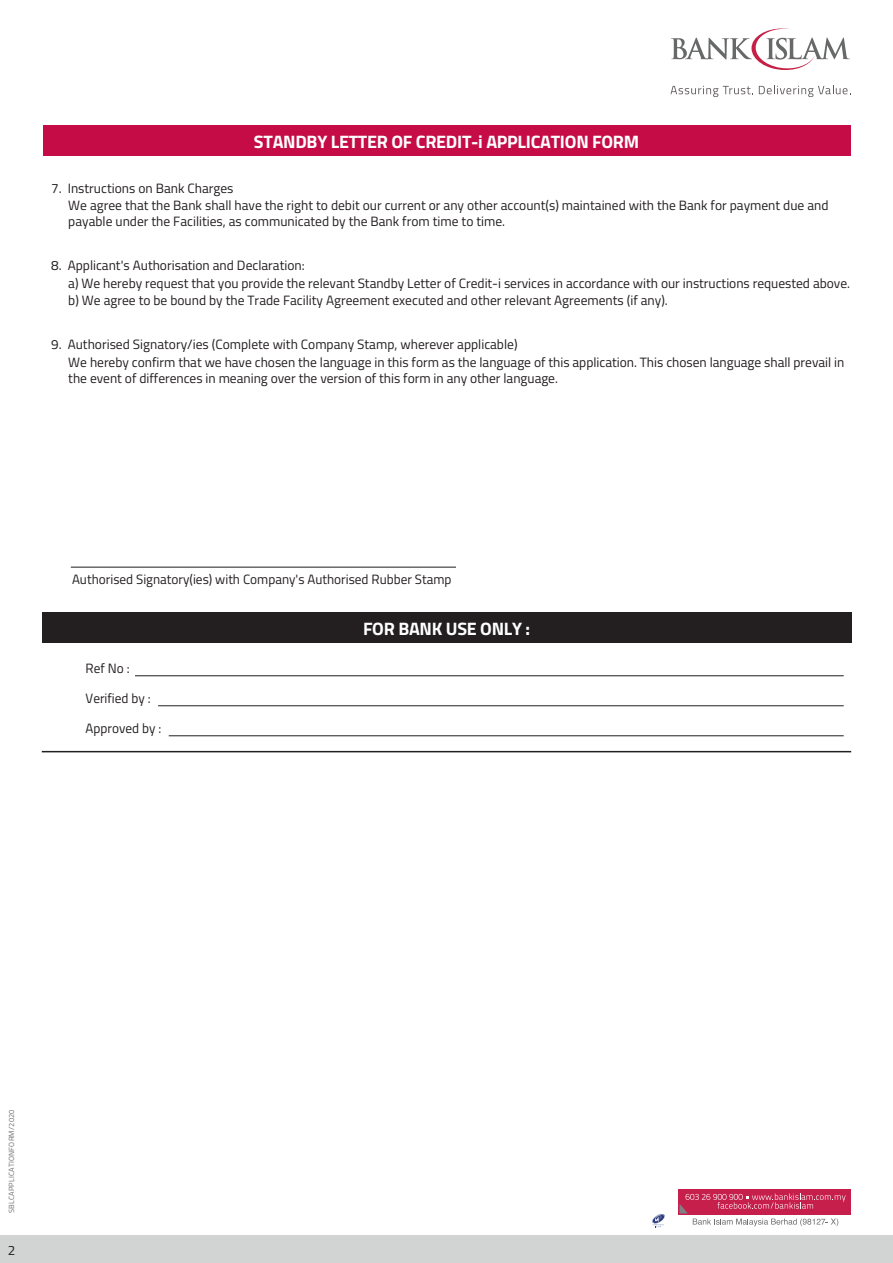
<style>
.page{position:relative;width:893px;height:1263px;background:#fff}
.page>*{position:absolute;margin:0;border:0;box-sizing:border-box;transform-origin:0 0}
.t1{font:700 18px "Titillium";letter-spacing:-.015em;color:#fff}
.t2{font:13.5px/16.6px "Titillium";color:#231f20}
.t3{font:7.5px "Titillium";letter-spacing:.025em;color:#6d6e71}
</style>
<div class="page">
<div style="left:0;top:1236px;width:893px;height:27px;background:#d2d3d3"></div>
<div style="left:678px;top:1189px;width:172px;height:26px;background:#c61f4c"></div>
<svg style="left:679px;top:1193px;width:167px;height:33px"></svg>
<svg style="left:652px;top:1214px;width:13px;height:13px"></svg>
<svg style="left:670px;top:86px;width:83px;height:11px"></svg>
<svg style="left:759px;top:86px;width:89px;height:11px"></svg>
<svg style="left:671px;top:28px;width:179px;height:42px"></svg>
<div style="left:43px;top:125px;width:807px;height:30px;background:#c60c46"></div>
<hr style="left:71px;top:567px;width:385px;height:1px;background:#231f20">
<hr style="left:42px;top:751px;width:809px;height:1px;background:#231f20">
<hr style="left:135px;top:675px;width:709px;height:1px;background:#231f20">
<hr style="left:158px;top:705px;width:686px;height:1px;background:#231f20">
<hr style="left:169px;top:735px;width:675px;height:1px;background:#231f20">
<div style="left:42px;top:612px;width:809px;height:30px;background:#231f20"></div>
<h1 class="t1" style="left:254px;top:128px;width:387px">STANDBY LETTER OF CREDIT-i APPLICATION FORM</h1>
<p class="t2" style="left:68px;top:179px;width:762px;text-indent:-17px">7. Instructions on Bank Charges<br>We agree that the Bank shall have the right to debit our current or any other account(s) maintained with the Bank for payment due and payable under the Facilities, as communicated by the Bank from time to time.</p>
<p class="t2" style="left:68px;top:256px;width:783px;line-height:17.9px;text-indent:-17px">8. Applicant's Authorisation and Declaration:<br>a) We hereby request that you provide the relevant Standby Letter of Credit-i services in accordance with our instructions requested above.</p>
<p class="t2" style="left:68px;top:291px;width:601px">b) We agree to be bound by the Trade Facility Agreement executed and other relevant Agreements (if any).</p>
<p class="t2" style="left:68px;top:335px;width:778px;line-height:17.9px;text-indent:-17px">9. Authorised Signatory/ies (Complete with Company Stamp, wherever applicable)<br>We hereby confirm that we have chosen the language in this form as the language of this application. This chosen language shall prevail in</p>
<p class="t2" style="left:68px;top:370px;width:491px">the event of differences in meaning over the version of this form in any other language.</p>
<p class="t2" style="left:72px;top:570px;width:381px">Authorised Signatory(ies) with Company's Authorised Rubber Stamp</p>
<p class="t2" style="left:86px;top:659px;width:45px">Ref No :</p>
<p class="t2" style="left:86px;top:689px;width:67px">Verified by :</p>
<p class="t2" style="left:86px;top:719px;width:77px">Approved by :</p>
<h1 class="t1" style="left:363px;top:615px;width:169px">FOR BANK USE ONLY :</h1>
<p class="t3" style="left:6px;top:1213px;width:105px;rotate:-90deg">SBLCAPPLICATIONFORM/2020</p>
<p class="t2" style="left:8px;top:1241px;width:9px">2</p>
</div>
